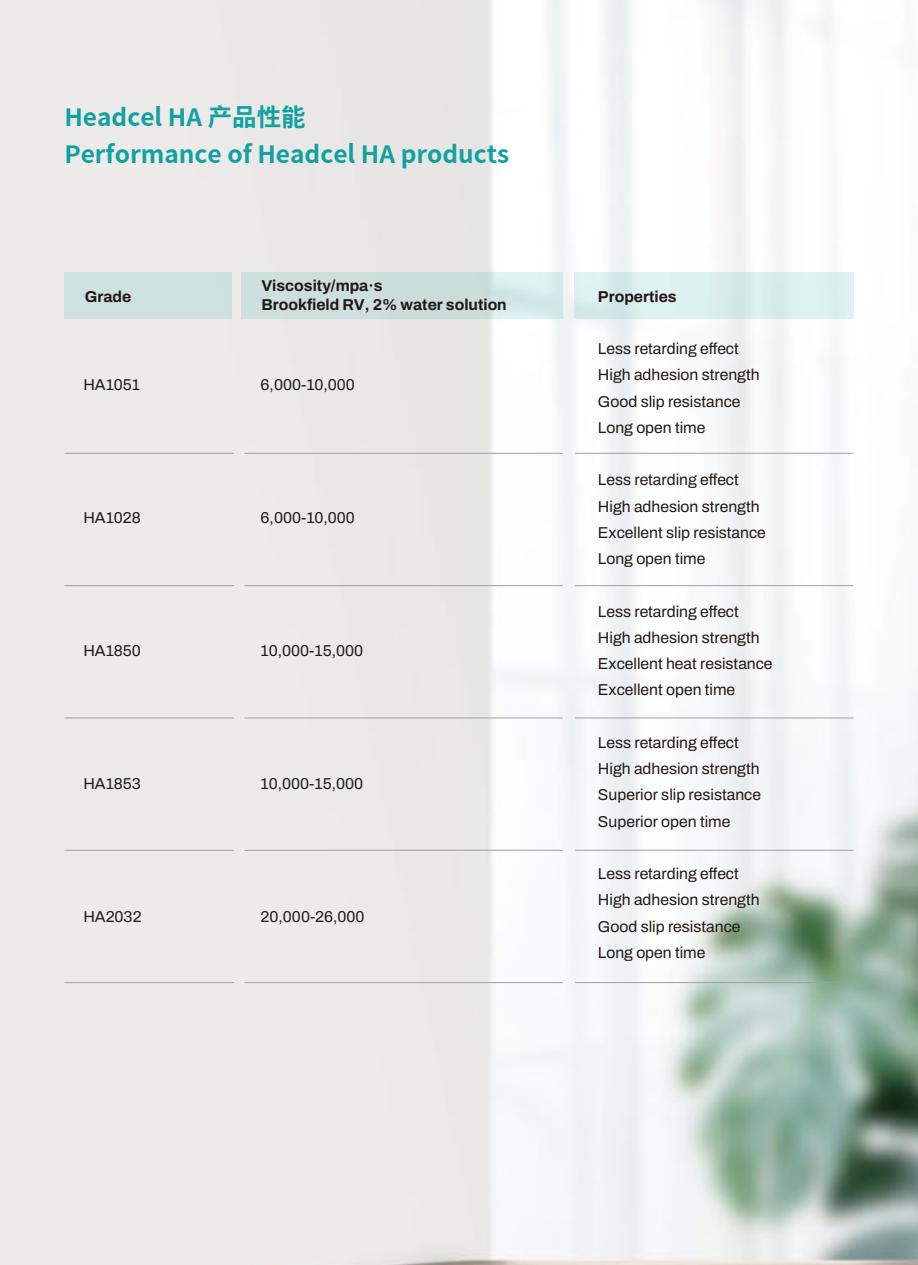
<style>
.page{position:relative;width:918px;height:1265px;background:#fff}
.page>*{position:absolute;margin:0;border:0;box-sizing:border-box;transform-origin:0 0}
.t1{font:700 24.5px/36.8px "Source Han Sans CN";color:#12a1a1}
.t2{font:15.75px/26.2px "Archivo";color:#221815}
.t3{font:700 15.75px/18.9px "Archivo";color:#221815}
</style>
<div class="page">
<img style="left:0;top:0;width:918px;height:1265px">
<div style="left:64px;top:272px;width:168px;height:47px;background:#cfe1df"></div>
<div style="left:241px;top:272px;width:321px;height:47px;background:linear-gradient(to right,#cadbd9,#d3e6e7)"></div>
<div style="left:574px;top:272px;width:279px;height:47px;background:#dcf0f0"></div>
<hr style="left:64px;top:453px;width:170px;height:1px;background:#a0a0a0">
<hr style="left:64px;top:585px;width:170px;height:1px;background:#a0a0a0">
<hr style="left:64px;top:718px;width:170px;height:1px;background:#a0a0a0">
<hr style="left:64px;top:850px;width:170px;height:1px;background:#a0a0a0">
<hr style="left:64px;top:982px;width:170px;height:1px;background:#a0a0a0">
<hr style="left:244px;top:453px;width:319px;height:1px;background:#a0a0a0">
<hr style="left:244px;top:585px;width:319px;height:1px;background:#a0a0a0">
<hr style="left:244px;top:718px;width:319px;height:1px;background:#a0a0a0">
<hr style="left:244px;top:850px;width:319px;height:1px;background:#a0a0a0">
<hr style="left:244px;top:982px;width:319px;height:1px;background:#a0a0a0">
<hr style="left:575px;top:453px;width:278px;height:1px;background:#a0a0a0">
<hr style="left:575px;top:585px;width:278px;height:1px;background:#a0a0a0">
<hr style="left:575px;top:718px;width:278px;height:1px;background:#a0a0a0">
<hr style="left:575px;top:850px;width:278px;height:1px;background:#a0a0a0">
<hr style="left:575px;top:982px;width:278px;height:1px;background:#a0a0a0">
<h1 class="t1" style="left:64px;top:99px;width:446px">Headcel HA 产品性能<br>Performance of Headcel HA products</h1>
<p class="t3" style="left:85px;top:287px;width:48px">Grade</p>
<p class="t3" style="left:261px;top:276px;width:247px">Viscosity/mpa·s<br>Brookfield RV, 2% water solution</p>
<p class="t3" style="left:598px;top:287px;width:80px">Properties</p>
<p class="t2" style="left:598px;top:336px;width:163px">Less retarding effect<br>High adhesion strength<br>Good slip resistance<br>Long open time</p>
<p class="t2" style="left:598px;top:467px;width:169px">Less retarding effect<br>High adhesion strength<br>Excellent slip resistance<br>Long open time</p>
<p class="t2" style="left:598px;top:598px;width:176px">Less retarding effect<br>High adhesion strength<br>Excellent heat resistance<br>Excellent open time</p>
<p class="t2" style="left:598px;top:729px;width:165px">Less retarding effect<br>High adhesion strength<br>Superior slip resistance<br>Superior open time</p>
<p class="t2" style="left:598px;top:861px;width:163px">Less retarding effect<br>High adhesion strength<br>Good slip resistance<br>Long open time</p>
<p class="t2" style="left:83px;top:371px;width:58px">HA1051</p>
<p class="t2" style="left:261px;top:371px;width:96px">6,000-10,000</p>
<p class="t2" style="left:83px;top:504px;width:59px">HA1028</p>
<p class="t2" style="left:261px;top:504px;width:96px">6,000-10,000</p>
<p class="t2" style="left:83px;top:637px;width:59px">HA1850</p>
<p class="t2" style="left:261px;top:637px;width:104px">10,000-15,000</p>
<p class="t2" style="left:83px;top:770px;width:59px">HA1853</p>
<p class="t2" style="left:261px;top:770px;width:104px">10,000-15,000</p>
<p class="t2" style="left:83px;top:903px;width:60px">HA2032</p>
<p class="t2" style="left:261px;top:903px;width:106px">20,000-26,000</p>
</div>
